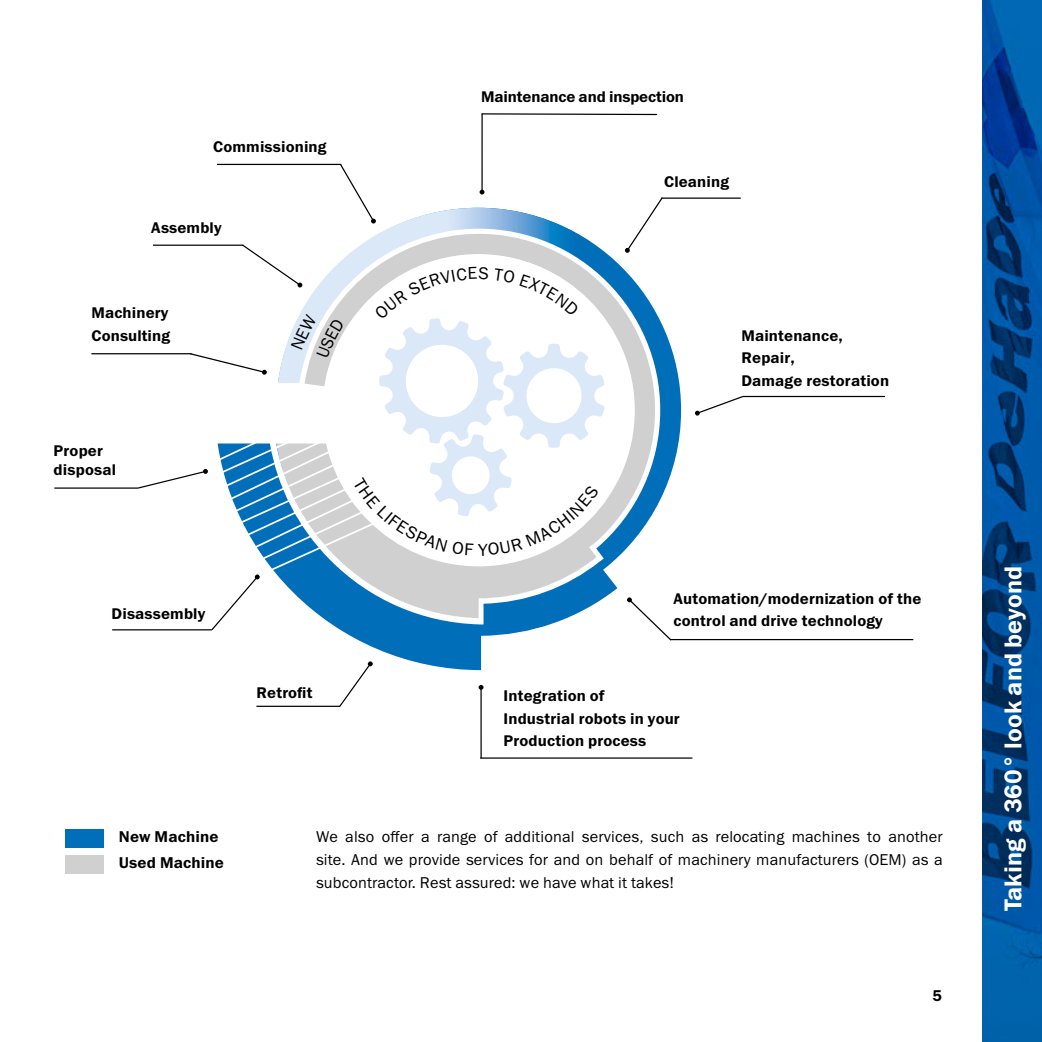
<style>
.page{position:relative;width:1042px;height:1042px;background:#fff}
.page>*{position:absolute;margin:0;border:0;box-sizing:border-box;transform-origin:0 0}
.t1{font:24.5px "Franklin Gothic Demi ITC";color:#fff}
.t2{font:15.75px/22.8px "Franklin Gothic Book ITC";letter-spacing:.01em;color:#000;text-align:justify}
.t3{font:15.75px/26.2px "Franklin Gothic Demi ITC";letter-spacing:.01em;color:#000}
.t4{font:15.58px/22.6px "Franklin Gothic Demi ITC";letter-spacing:.01em;color:#000}
.t5{font:15.58px "Franklin Gothic Demi ITC";letter-spacing:-.01em;color:#000}
</style>
<div class="page">
<svg style="left:982px;top:0;width:60px;height:1042px;background:#004a90"></svg>
<div style="left:65px;top:829px;width:39px;height:18px;background:#006eb8"></div>
<div style="left:65px;top:855px;width:39px;height:18px;background:#d0d0d0"></div>
<svg style="left:342px;top:320px;width:339px;height:350px"></svg>
<svg style="left:372px;top:208px;width:197px;height:21px"></svg>
<svg style="left:364px;top:229px;width:296px;height:395px"></svg>
<hr style="left:481px;top:114px;width:2px;height:78px;background:#000">
<hr style="left:217px;top:164px;width:124px;height:1px;background:#000">
<svg style="left:481px;top:113px;width:177px;height:3px"></svg>
<hr style="left:661px;top:197px;width:80px;height:2px;background:#000">
<hr style="left:743px;top:396px;width:142px;height:1px;background:#000">
<hr style="left:670px;top:639px;width:243px;height:1px;background:#000">
<hr style="left:480px;top:687px;width:2px;height:71px;background:#000">
<hr style="left:480px;top:757px;width:212px;height:1px;background:#000">
<hr style="left:256px;top:706px;width:84px;height:1px;background:#000">
<hr style="left:54px;top:487px;width:84px;height:2px;background:#000">
<hr style="left:91px;top:353px;width:100px;height:1px;background:#000">
<svg style="left:695px;top:395px;width:49px;height:21px"></svg>
<svg style="left:339px;top:163px;width:37px;height:60px"></svg>
<svg style="left:479px;top:190px;width:5px;height:5px"></svg>
<svg style="left:625px;top:197px;width:39px;height:56px"></svg>
<svg style="left:627px;top:597px;width:46px;height:45px"></svg>
<svg style="left:478px;top:685px;width:5px;height:5px"></svg>
<svg style="left:338px;top:661px;width:35px;height:46px"></svg>
<hr style="left:112px;top:629px;width:100px;height:1px;background:#000">
<svg style="left:136px;top:243px;width:468px;height:388px"></svg>
<p class="t4" style="left:213px;top:136px;width:115px">Commissioning</p>
<p class="t4" style="left:151px;top:217px;width:72px">Assembly</p>
<p class="t4" style="left:91px;top:302px;width:80px">Machinery<br>Consulting</p>
<p class="t4" style="left:54px;top:442px;width:64px;line-height:18.7px">Proper disposal</p>
<p class="t4" style="left:112px;top:602px;width:95px">Disassembly</p>
<p class="t4" style="left:256px;top:681px;width:58px">Retrofit</p>
<p class="t5" style="left:481px;top:87px;width:204px">Maintenance and inspection</p>
<p class="t4" style="left:664px;top:170px;width:66px">Cleaning</p>
<p class="t4" style="left:741px;top:324px;width:149px">Maintenance,<br>Repair,<br>Damage restoration</p>
<p class="t4" style="left:673px;top:587px;width:249px">Automation/modernization of the control and drive technology</p>
<p class="t4" style="left:503px;top:685px;width:178px">Integration of<br>Industrial robots in your<br>Production process</p>
<p class="t3" style="left:119px;top:824px;width:107px">New Machine<br>Used Machine</p>
<p class="t2" style="left:316px;top:825px;width:628px">We also offer a range of additional services, such as relocating machines to another site. And we provide services for and on behalf of machinery manufacturers (OEM) as a subcontractor. Rest assured: we have what it takes!</p>
<p class="t3" style="left:932px;top:983px;width:11px">5</p>
<h1 class="t1" style="left:998px;top:911px;width:347px;rotate:-90deg">Taking a 360° look and beyond</h1>
</div>
